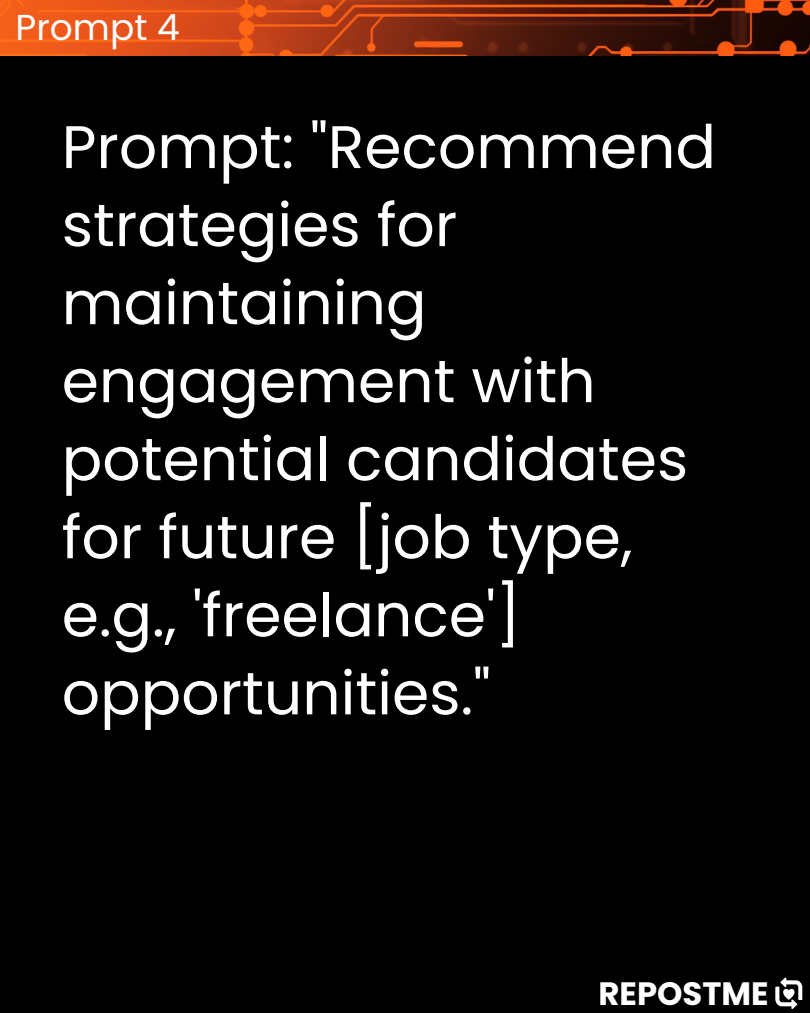
<style>
.page{position:relative;width:810px;height:1013px;background:#fff}
.page>*{position:absolute;margin:0;border:0;box-sizing:border-box;transform-origin:0 0}
.t1{font:60px/78px "Poppins";color:#fff}
.t2{font:36px "Poppins";color:#fff}
.t3{font:700 32.3px "Poppins";color:#fff}
</style>
<div class="page">
<div style="left:0;top:0;width:810px;height:1012px;background:#000"></div>
<img style="left:0;top:0;width:810px;height:55px">
<svg style="left:775px;top:977px;width:27px;height:32px"></svg>
<p class="t2" style="left:16px;top:2px;width:166px">Prompt 4</p>
<p class="t1" style="left:62px;top:108px;width:656px">Prompt: "Recommend strategies for maintaining engagement with potential candidates for future [job type, e.g., 'freelance'] opportunities."</p>
<p class="t3" style="left:598px;top:970px;width:172px">REPOSTME</p>
</div>
